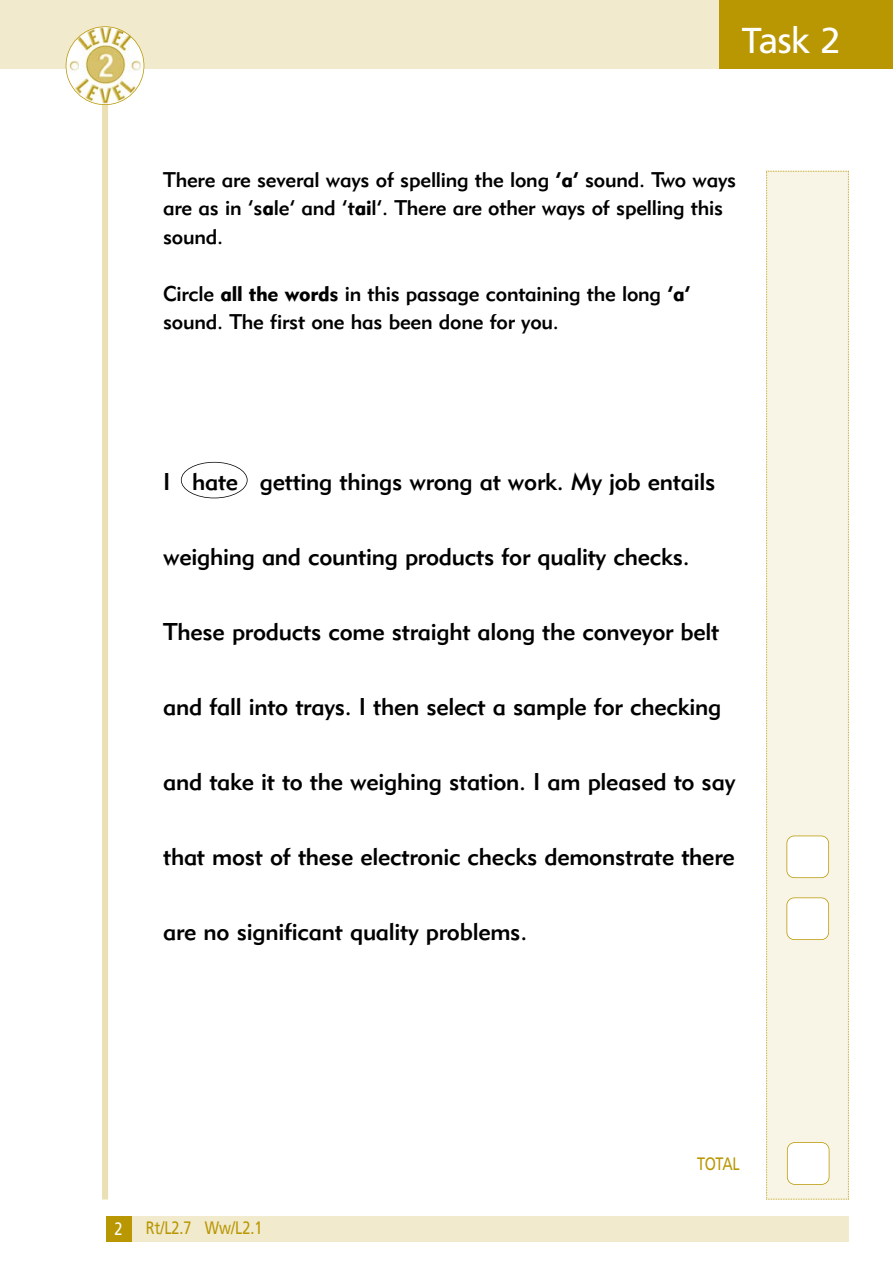
<style>
.page{position:relative;width:893px;height:1262px;background:#fff}
.page>*{position:absolute;margin:0;border:0;box-sizing:border-box;transform-origin:0 0}
.t1{font:36px "Frutiger";color:#fff}
.t2{font:24px "Geometric 415 BT Medium A";letter-spacing:-.01em;color:#000}
.t3{font:21px/28.5px "Geometric 415 BT Medium A";letter-spacing:-.01em;color:#000}
.t4{font:18px "Frutiger";letter-spacing:-.01em;color:#b99702;scale:.8 1}
.t5{font:18px "Frutiger";color:#fff;scale:.8 1}
.s1{font-family:"Geometric 415 BT Black A"}
</style>
<div class="page">
<div style="left:102px;top:102px;width:6px;height:1097px;background:#eae0b3"></div>
<div style="left:718px;top:0;width:174px;height:69px;background:#b99702"></div>
<div style="left:0;top:0;width:718px;height:69px;background:#f1eacd"></div>
<div style="left:66px;top:26px;width:78px;height:79px;border:2px solid #b99702;border-radius:50%"></div>
<div style="left:766px;top:171px;width:83px;height:1028px;background:#f8f5e6"></div>
<div style="left:786px;top:836px;width:42px;height:41px;background:#fff;border-radius:7px"></div>
<div style="left:786px;top:835px;width:43px;height:43px;border:2px solid #b99702;border-radius:8px"></div>
<div style="left:786px;top:897px;width:42px;height:42px;background:#fff;border-radius:7px"></div>
<div style="left:786px;top:897px;width:43px;height:43px;border:2px solid #b99702;border-radius:8px"></div>
<svg style="left:181px;top:462px;width:66px;height:36px"></svg>
<div style="left:787px;top:1142px;width:42px;height:42px;background:#fff;border-radius:7px"></div>
<div style="left:786px;top:1142px;width:43px;height:42px;border:2px solid #b99702;border-radius:8px"></div>
<div style="left:132px;top:1216px;width:716px;height:26px;background:#f1eacd"></div>
<div style="left:106px;top:1216px;width:26px;height:26px;background:#b99702"></div>
<h1 class="t1" style="left:742px;top:26px;width:100px">Task 2</h1>
<p class="t3" style="left:163px;top:167px;width:574px">There are several ways of spelling the long <span class="s1">‘a’</span> sound. Two ways are as in ‘s<span class="s1">a</span>le’ and ‘t<span class="s1">ai</span>l’. There are other ways of spelling this sound.</p>
<p class="t3" style="left:163px;top:281px;width:529px">Circle <span class="s1">all the words</span> in this passage containing the long <span class="s1">‘a’ </span>sound. The first one has been done for you.</p>
<p class="t2" style="left:163px;top:473px;width:554px">I hate getting things wrong at work. My job entails</p>
<p class="t2" style="left:163px;top:548px;width:528px">weighing and counting products for quality checks.</p>
<p class="t2" style="left:163px;top:623px;width:558px">These products come straight along the conveyor belt</p>
<p class="t2" style="left:163px;top:698px;width:559px">and fall into trays. I then select a sample for checking</p>
<p class="t2" style="left:163px;top:773px;width:573px">and take it to the weighing station. I am pleased to say</p>
<p class="t2" style="left:163px;top:848px;width:573px">that most of these electronic checks demonstrate there</p>
<p class="t2" style="left:163px;top:923px;width:365px">are no significant quality problems.</p>
<p class="t5" style="left:115px;top:1221px;width:12px">2</p>
<p class="t4" style="left:146px;top:1220px;width:147px">Rt/L2.7 Ww/L2.1</p>
<p class="t4" style="left:697px;top:1156px;width:55px">TOTAL</p>
</div>
